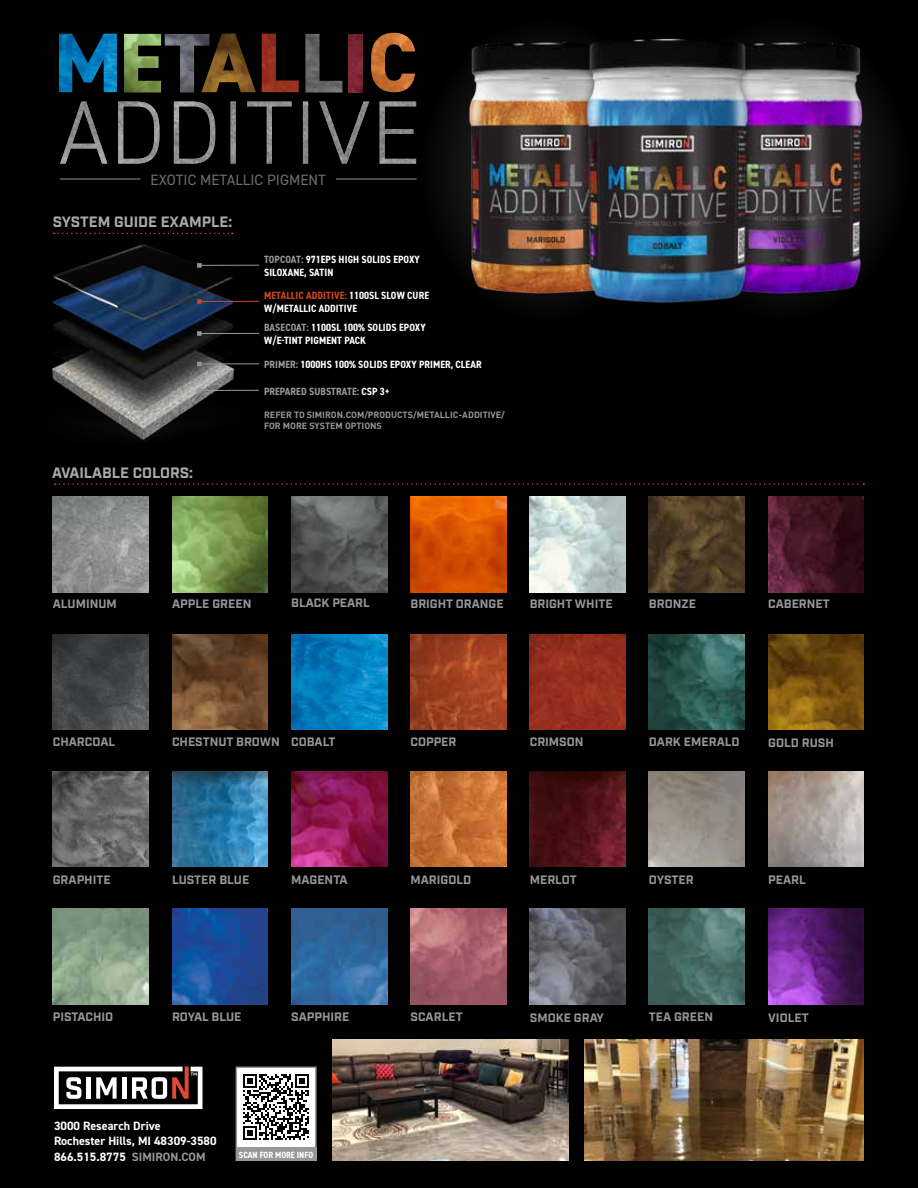
<style>
.page{position:relative;width:918px;height:1188px;background:#000}
.page>*{position:absolute;margin:0;border:0;box-sizing:border-box;transform-origin:0 0}
.t1{font:700 15px "Industry";color:#a7a9ab}
.t2{font:15px "DIN2014";color:#6d6e71}
.t3{font:700 12.15px "Industry";color:#939598}
.t4{font:700 12.15px/15.8px "DIN2014";color:#fff}
.t5{font:700 condensed 10.5px/12.6px "DIN2014";letter-spacing:.01em;color:#fff}
.t6{font:700 condensed 10.5px "DIN2014";letter-spacing:.01em;color:#96989a}
.t7{font:700 9px/10.8px "DIN";color:#96989a}
.t8{font:700 condensed 9px "DIN2014";color:#fff}
.s1{color:#96989a}
.s2{color:#d1461f}
.s3{color:#fff}
</style>
<div class="page">
<div style="left:420px;top:17px;width:255px;height:306px;background:#040404;border-radius:50%"></div>
<img style="left:51px;top:244px;width:203px;height:197px">
<hr style="left:199px;top:390px;width:60px;height:1px;background:#96989a">
<svg style="left:197px;top:388px;width:5px;height:5px"></svg>
<hr style="left:199px;top:363px;width:60px;height:1px;background:#96989a">
<svg style="left:197px;top:362px;width:5px;height:4px"></svg>
<hr style="left:199px;top:333px;width:60px;height:1px;background:#96989a">
<svg style="left:197px;top:331px;width:5px;height:5px"></svg>
<hr style="left:199px;top:265px;width:60px;height:1px;background:#96989a">
<svg style="left:197px;top:263px;width:5px;height:5px"></svg>
<hr style="left:199px;top:301px;width:60px;height:1px;background:#d1461f">
<svg style="left:197px;top:299px;width:5px;height:5px"></svg>
<img style="left:53px;top:497px;width:96px;height:96px">
<img style="left:53px;top:634px;width:96px;height:96px">
<img style="left:768px;top:634px;width:96px;height:96px">
<img style="left:530px;top:771px;width:96px;height:96px">
<img style="left:172px;top:497px;width:96px;height:96px">
<img style="left:172px;top:634px;width:96px;height:96px">
<img style="left:53px;top:771px;width:96px;height:96px">
<img style="left:649px;top:771px;width:96px;height:96px">
<img style="left:530px;top:497px;width:96px;height:96px">
<img style="left:411px;top:497px;width:95px;height:96px">
<img style="left:291px;top:497px;width:96px;height:96px">
<img style="left:291px;top:634px;width:96px;height:96px">
<img style="left:172px;top:909px;width:96px;height:95px">
<img style="left:291px;top:909px;width:96px;height:95px">
<img style="left:649px;top:634px;width:96px;height:96px">
<img style="left:53px;top:909px;width:96px;height:95px">
<img style="left:172px;top:771px;width:96px;height:96px">
<img style="left:768px;top:771px;width:96px;height:96px">
<img style="left:649px;top:497px;width:96px;height:96px">
<img style="left:411px;top:634px;width:95px;height:96px">
<img style="left:291px;top:771px;width:96px;height:96px">
<img style="left:768px;top:497px;width:96px;height:96px">
<img style="left:530px;top:634px;width:96px;height:96px">
<img style="left:411px;top:771px;width:95px;height:96px">
<img style="left:411px;top:909px;width:95px;height:95px">
<img style="left:649px;top:909px;width:96px;height:95px">
<img style="left:530px;top:909px;width:96px;height:95px">
<img style="left:768px;top:909px;width:96px;height:95px">
<img style="left:333px;top:1039px;width:236px;height:122px">
<img style="left:585px;top:1039px;width:279px;height:122px">
<svg style="left:54px;top:1066px;width:148px;height:43px"></svg>
<div style="left:236px;top:1067px;width:81px;height:94px;background:#fff;border:2px solid #96989a"></div>
<div style="left:236px;top:1148px;width:81px;height:13px;background:#96989a"></div>
<svg style="left:243px;top:1074px;width:66px;height:66px"></svg>
<svg style="left:54px;top:233px;width:179px;height:1px"></svg>
<svg style="left:55px;top:483px;width:809px;height:2px"></svg>
<img style="left:450px;top:38px;width:436px;height:265px">
<img style="left:60px;top:102px;width:356px;height:62px">
<img style="left:124px;top:34px;width:36px;height:58px">
<img style="left:310px;top:34px;width:30px;height:58px">
<img style="left:261px;top:34px;width:49px;height:58px">
<img style="left:386px;top:33px;width:30px;height:59px">
<img style="left:160px;top:33px;width:42px;height:59px">
<img style="left:340px;top:34px;width:53px;height:58px">
<img style="left:202px;top:34px;width:54px;height:58px">
<img style="left:59px;top:34px;width:58px;height:58px">
<hr style="left:60px;top:178px;width:80px;height:2px;background:#636466">
<hr style="left:336px;top:178px;width:81px;height:2px;background:#636466">
<p class="t2" style="left:151px;top:170px;width:177px">EXOTIC METALLIC PIGMENT</p>
<p class="t1" style="left:53px;top:213px;width:181px">SYSTEM GUIDE EXAMPLE:</p>
<p class="t1" style="left:52px;top:464px;width:142px">AVAILABLE COLORS:</p>
<p class="t5" style="left:264px;top:253px;width:157px"><span class="s1">TOPCOAT:</span> 971EPS HIGH SOLIDS EPOXY<br>SILOXANE, SATIN</p>
<p class="t5" style="left:264px;top:289px;width:166px"><span class="s2">METALLIC ADDITIVE:</span> 1100SL SLOW CURE<br>W/METALLIC ADDITIVE</p>
<p class="t5" style="left:264px;top:321px;width:163px"><span class="s1">BASECOAT:</span> 1100SL 100% SOLIDS EPOXY<br>W/E-TINT PIGMENT PACK</p>
<p class="t5" style="left:264px;top:358px;width:219px"><span class="s1">PRIMER:</span> 1000HS 100% SOLIDS EPOXY PRIMER, CLEAR</p>
<p class="t6" style="left:264px;top:384px;width:127px">PREPARED SUBSTRATE: <span class="s3">CSP 3+</span></p>
<p class="t7" style="left:264px;top:409px;width:242px">REFER TO SIMIRON.COM/PRODUCTS/METALLIC-ADDITIVE/<br>FOR MORE SYSTEM OPTIONS</p>
<p class="t3" style="left:53px;top:597px;width:66px">ALUMINUM</p>
<p class="t3" style="left:172px;top:597px;width:81px">APPLE GREEN</p>
<p class="t3" style="left:291px;top:596px;width:80px">BLACK PEARL</p>
<p class="t3" style="left:411px;top:597px;width:95px">BRIGHT ORANGE</p>
<p class="t3" style="left:530px;top:597px;width:84px">BRIGHT WHITE</p>
<p class="t3" style="left:649px;top:597px;width:49px">BRONZE</p>
<p class="t3" style="left:768px;top:597px;width:63px">CABERNET</p>
<p class="t3" style="left:53px;top:735px;width:64px">CHARCOAL</p>
<p class="t3" style="left:768px;top:735px;width:67px">GOLD RUSH</p>
<p class="t3" style="left:172px;top:735px;width:109px">CHESTNUT BROWN</p>
<p class="t3" style="left:291px;top:735px;width:46px">COBALT</p>
<p class="t3" style="left:411px;top:735px;width:47px">COPPER</p>
<p class="t3" style="left:530px;top:735px;width:55px">CRIMSON</p>
<p class="t3" style="left:649px;top:735px;width:92px">DARK EMERALD</p>
<p class="t3" style="left:53px;top:872px;width:59px">GRAPHITE</p>
<p class="t3" style="left:649px;top:873px;width:46px">OYSTER</p>
<p class="t3" style="left:172px;top:872px;width:79px">LUSTER BLUE</p>
<p class="t3" style="left:768px;top:873px;width:39px">PEARL</p>
<p class="t3" style="left:291px;top:872px;width:58px">MAGENTA</p>
<p class="t3" style="left:411px;top:872px;width:62px">MARIGOLD</p>
<p class="t3" style="left:530px;top:873px;width:48px">MERLOT</p>
<p class="t3" style="left:53px;top:1009px;width:62px">PISTACHIO</p>
<p class="t3" style="left:172px;top:1009px;width:71px">ROYAL BLUE</p>
<p class="t3" style="left:291px;top:1009px;width:60px">SAPPHIRE</p>
<p class="t4" style="left:54px;top:1117px;width:164px">3000 Research Drive<br>Rochester Hills, MI 48309-3580<br>866.515.8775 <span class="s1">SIMIRON.COM</span></p>
<p class="t8" style="left:239px;top:1149px;width:76px">SCAN FOR MORE INFO</p>
<p class="t3" style="left:411px;top:1009px;width:54px">SCARLET</p>
<p class="t3" style="left:530px;top:1011px;width:76px">SMOKE GRAY</p>
<p class="t3" style="left:649px;top:1009px;width:66px">TEA GREEN</p>
<p class="t3" style="left:768px;top:1011px;width:42px">VIOLET</p>
</div>
